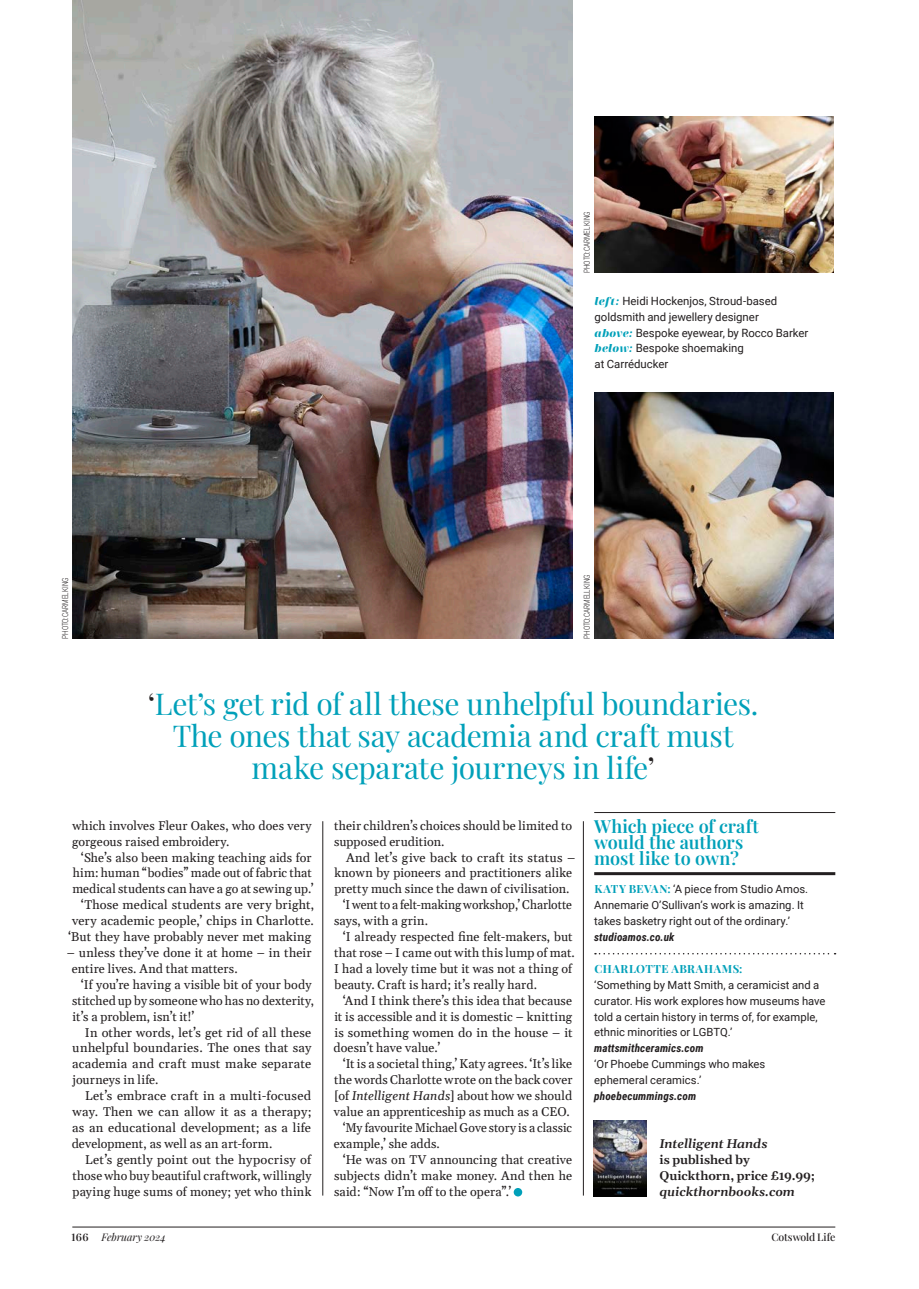
<style>
.page{position:relative;width:919px;height:1289px;background:#fff}
.page>*{position:absolute;margin:0;border:0;box-sizing:border-box;transform-origin:0 0}
.t1{font:500 70.5px "Function Pro";color:#00a0b9}
.t2{font:30px/31.8px "Playfair Display";letter-spacing:-.015em;color:#00a0b9;text-align:center}
.t3{font:600 18px/15.9px "Playfair Display";letter-spacing:-.005em;color:#00a0b9}
.t4{font:12.45px/15.9px "Gelasio";letter-spacing:.005em;color:#231f20}
.t5{font:600 12.45px/15.9px "Gelasio";color:#231f20}
.t6{font:italic 600 12.45px "Gelasio";letter-spacing:-.005em;color:#231f20}
.t7{font:11.4px/15.9px "Roboto";color:#231f20}
.t8{font:11.25px/15.9px "Roboto";letter-spacing:.005em;color:#231f20}
.t9{font:italic 700 11.25px "Roboto Condensed";letter-spacing:.01em;color:#231f20}
.t10{font:700 11.25px "Playfair Display";letter-spacing:.055em;color:#00a0b9}
.t11{font:italic 10.5px "Playfair Display";letter-spacing:-.01em;color:#231f20}
.t12{font:500 10.5px "Playfair Display";letter-spacing:-.015em;color:#231f20}
.t13{font:300 8.25px "Roboto Condensed";letter-spacing:-.025em;color:#231f20;scale:.9 1}
.s1{font-family:"Noto Serif Display";font-weight:900;font-style:italic;font-size:10.5px;color:#00a0b9}
.s2{color:#231f20}
.s3{font-style:italic}
.s4{font-family:"Playfair Display";font-weight:700;color:#00a0b9}
.s5{font-weight:600;font-style:normal}
</style>
<div class="page">
<img style="left:72px;top:0;width:501px;height:638px">
<hr style="left:72px;top:1226px;width:763px;height:1px;background:#231f20">
<img style="left:594px;top:1120px;width:53px;height:76px">
<img style="left:594px;top:117px;width:239px;height:156px">
<img style="left:594px;top:392px;width:239px;height:246px">
<hr style="left:594px;top:812px;width:241px;height:1px;background:#231f20">
<hr style="left:594px;top:872px;width:241px;height:3px;background:#231f20">
<svg style="left:595px;top:953px;width:240px;height:1px"></svg>
<hr style="left:322px;top:821px;width:1px;height:374px;background:#231f20">
<hr style="left:583px;top:821px;width:1px;height:374px;background:#231f20">
<p class="t13" style="left:581px;top:273px;width:69px;rotate:-90deg">PHOTO: CARMEL KING</p>
<p class="t7" style="left:594px;top:292px;width:215px"><span class="s1">left:</span> Heidi Hockenjos, Stroud-based goldsmith and jewellery designer<br><span class="s1">above:</span> Bespoke eyewear, by Rocco Barker <span class="s1">below:</span> Bespoke shoemaking<br>at Carréducker</p>
<p class="t13" style="left:59px;top:638px;width:69px;rotate:-90deg">PHOTO: CARMEL KING</p>
<p class="t13" style="left:581px;top:638px;width:73px;rotate:-90deg">PHOTO: CARMELL KING</p>
<h2 class="t2" style="left:148px;top:685px;width:612px"><span class="s2">‘</span>Let’s get rid of all these unhelpful boundaries.<br>The ones that say academia and craft must make separate journeys in life<span class="s2">’</span></h2>
<p class="t4" style="left:72px;top:815px;width:241px">which involves Fleur Oakes, who does very gorgeous raised embroidery.</p>
<p class="t4" style="left:68px;top:847px;width:247px;text-align:right">‘She’s also been making teaching aids for him: human “bodies” made out of fabric that medical students can have a go at sewing up.’ ‘Those medical students are very bright, very academic people,’ chips in Charlotte. ‘But they have probably never met making</p>
<p class="t4" style="left:72px;top:943px;width:241px;text-indent:-5px">– unless they’ve done it at home – in their entire lives. And that matters.</p>
<p class="t4" style="left:72px;top:974px;width:243px;text-indent:9px">‘If you’re having a visible bit of your body stitched up by someone who has no dexterity, it’s a problem, isn’t it!’</p>
<p class="t4" style="left:72px;top:1022px;width:241px;text-align:justify;text-indent:13px">In other words, let’s get rid of all these unhelpful boundaries. The ones that say academia and craft must make separate journeys in life.</p>
<p class="t4" style="left:72px;top:1086px;width:241px;text-align:justify;text-indent:13px">Let’s embrace craft in a multi-focused way. Then we can allow it as a therapy; as an educational development; as a life development, as well as an art-form.</p>
<p class="t4" style="left:72px;top:1149px;width:240px;text-align:justify;text-indent:13px">Let’s gently point out the hypocrisy of those who buy beautiful craftwork, willingly paying huge sums of money; yet who think</p>
<p class="t4" style="left:334px;top:815px;width:239px">their children’s choices should be limited to supposed erudition.</p>
<p class="t4" style="left:346px;top:847px;width:231px">And let’s give back to craft its status –</p>
<p class="t4" style="left:334px;top:863px;width:239px">known by pioneers and practitioners alike</p>
<p class="t4" style="left:334px;top:879px;width:237px">pretty much since the dawn of civilisation.</p>
<p class="t4" style="left:343px;top:895px;width:231px">‘I went to a felt-making workshop,’ Charlotte</p>
<p class="t4" style="left:334px;top:911px;width:96px">says, with a grin.</p>
<p class="t4" style="left:343px;top:927px;width:231px">‘I already respected fine felt-makers, but</p>
<p class="t4" style="left:334px;top:943px;width:242px">that rose – I came out with this lump of mat.</p>
<p class="t4" style="left:334px;top:958px;width:240px">I had a lovely time but it was not a thing of</p>
<p class="t4" style="left:334px;top:974px;width:204px">beauty. Craft is hard; it’s really hard.</p>
<p class="t4" style="left:343px;top:990px;width:231px">‘And I think there’s this idea that because</p>
<p class="t4" style="left:334px;top:1006px;width:239px">it is accessible and it is domestic – knitting</p>
<p class="t4" style="left:334px;top:1022px;width:240px">is something women do in the house – it</p>
<p class="t4" style="left:333px;top:1038px;width:108px">doesn’t have value.’</p>
<p class="t4" style="left:343px;top:1054px;width:231px">‘It is a societal thing,’ Katy agrees. ‘It’s like</p>
<p class="t4" style="left:334px;top:1070px;width:240px">the words Charlotte wrote on the back cover</p>
<p class="t4" style="left:334px;top:1086px;width:239px">[of <span class="s3">Intelligent Hands</span>] about how we should</p>
<p class="t4" style="left:334px;top:1102px;width:237px">value an apprenticeship as much as a CEO.</p>
<p class="t4" style="left:343px;top:1117px;width:231px">‘My favourite Michael Gove story is a classic</p>
<p class="t4" style="left:334px;top:1133px;width:108px">example,’ she adds.</p>
<p class="t4" style="left:343px;top:1149px;width:231px">‘He was on TV announcing that creative</p>
<p class="t4" style="left:334px;top:1165px;width:240px">subjects didn’t make money. And then he</p>
<p class="t4" style="left:334px;top:1181px;width:179px">said: “Now I’m off to the opera”.’</p>
<h1 class="t1" style="left:509px;top:1129px;width:19px">.</h1>
<h3 class="t3" style="left:594px;top:816px;width:166px">Which piece of craft would the authors most like to own?</h3>
<p class="t8" style="left:594px;top:881px;width:215px"><span class="s4">KATY BEVAN:</span> ‘A piece from Studio Amos.<br>Annemarie O’Sullivan’s work is amazing. It takes basketry right out of the ordinary.’</p>
<p class="t9" style="left:594px;top:929px;width:82px">studioamos.co.uk</p>
<p class="t10" style="left:594px;top:959px;width:149px">CHARLOTTE ABRAHAMS:</p>
<p class="t8" style="left:594px;top:976px;width:233px">‘Something by Matt Smith, a ceramicist and a curator. His work explores how museums have told a certain history in terms of, for example, ethnic minorities or LGBTQ.’</p>
<p class="t9" style="left:594px;top:1040px;width:111px">mattsmithceramics.com</p>
<p class="t8" style="left:594px;top:1055px;width:173px">‘Or Phoebe Cummings who makes ephemeral ceramics.’</p>
<p class="t9" style="left:594px;top:1088px;width:103px">phoebecummings.com</p>
<p class="t6" style="left:659px;top:1133px;width:109px">Intelligent Hands</p>
<p class="t5" style="left:659px;top:1150px;width:157px">is published by<br>Quickthorn, price £19.99;</p>
<p class="t6" style="left:659px;top:1180px;width:137px">quickthornbooks.com</p>
<p class="t11" style="left:71px;top:1228px;width:96px"><span class="s5">166</span> February 2024</p>
<p class="t12" style="left:771px;top:1228px;width:65px">Cotswold Life</p>
</div>
